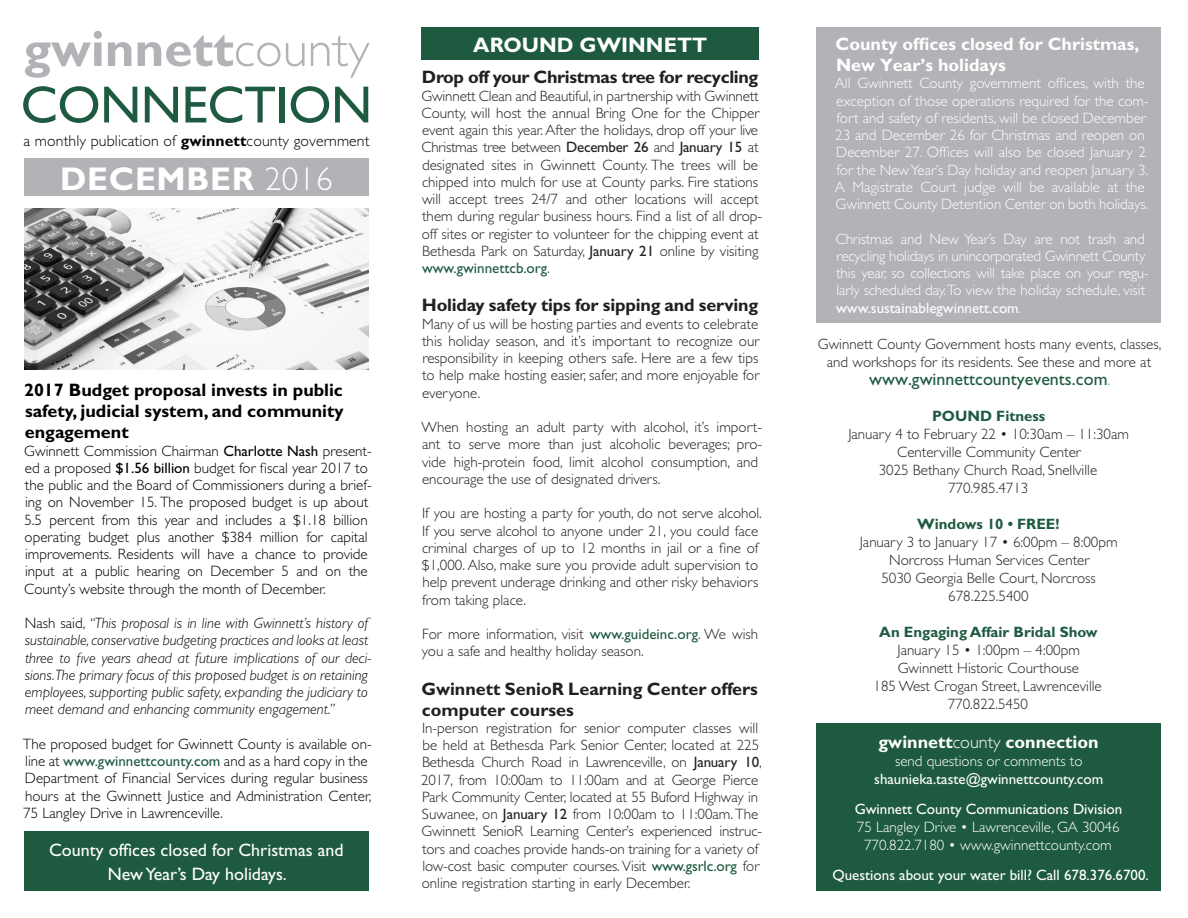
<style>
.page{position:relative;width:1188px;height:918px;background:#fff}
.page>*{position:absolute;margin:0;border:0;box-sizing:border-box;transform-origin:0 0}
.t1{font:52.5px "Gill Sans";letter-spacing:-.005em;color:#1e5a40}
.t2{font:700 51px "Gill Sans";color:#b2b3b7}
.t3{font:700 33px "Gill Sans";letter-spacing:.02em;color:#fff}
.t4{font:700 21px "Gill Sans";color:#fff}
.t5{font:700 18px/21px "Gill Sans";letter-spacing:-.01em;color:#231f20}
.t6{font:700 18px/21px "Gill Sans";color:#010000;text-align:justify}
.t7{font:700 18px "Gill Sans";color:#fff}
.t8{font:18px "Gill Sans";color:#fff}
.t9{font:18px "Gill Sans";color:#1e5a40}
.t10{font:300 15.75px "Gill Sans";letter-spacing:.01em;color:#010000}
.t11{font:300 15px/17.2px "Gill Sans";color:#231f20}
.t12{font:300 15px/17.2px "Gill Sans";color:#fff}
.t13{font:300 15px/17.2px "Gill Sans";color:#010000}
.t14{font:italic 300 15px/17.2px "Gill Sans";color:#010000}
.t15{font:15px "Gill Sans";color:#fff}
.t16{font:700 15px "Gill Sans";color:#1e5a40}
.s1{font-weight:300}
.s2{font-weight:700}
.s3{font-weight:400}
.s4{font-style:normal}
.s5{font-weight:400;color:#1e5a40}
.s6{font-weight:300;font-size:15px;color:#1cb0ca}
</style>
<div class="page">
<div style="left:422px;top:27px;width:337px;height:32px;background:#1e5a40"></div>
<div style="left:817px;top:724px;width:344px;height:167px;background:#1e5a40"></div>
<div style="left:817px;top:27px;width:344px;height:296px;background:#b2b3b7"></div>
<div style="left:24px;top:159px;width:345px;height:37px;background:#b2b3b7"></div>
<div style="left:24px;top:832px;width:345px;height:59px;background:#1e5a40"></div>
<img style="left:24px;top:208px;width:345px;height:161px">
<p class="t2" style="left:23px;top:19px;width:347px">gwinnett<span class="s1">county</span></p>
<p class="t1" style="left:21px;top:75px;width:353px">CONNECTION</p>
<p class="t10" style="left:24px;top:132px;width:347px">a monthly publication of <span class="s2">gwinnett</span>county government</p>
<p class="t3" style="left:60px;top:159px;width:274px">DECEMBER <span class="s1">2016</span></p>
<p class="t6" style="left:24px;top:380px;width:321px">2017 Budget proposal invests in public safety, judicial system, and community engagement</p>
<p class="t13" style="left:24px;top:442px;width:349px">Gwinnett Commission Chairman <span class="s3">Charlotte Nash</span> present&shy;ed a proposed <span class="s3">$1.56 billion</span> budget for fiscal year 2017 to the public and the Board of Commissioners during a brief&shy;ing on November 15. The proposed budget is up about 5.5 percent from this year and includes a $1.18 billion operating budget plus another $384 million for capital improvements. Residents will have a chance to provide input at a public hearing on December 5 and on the County’s website through the month of December.</p>
<p class="t14" style="left:25px;top:615px;width:348px"><span class="s4">Nash said,</span> “This proposal is in line with Gwinnett’s history of sustainable, conservative budgeting practices and looks at least three to five years ahead at future implications of our deci&shy;sions.The primary focus of this proposed budget is on retaining employees, supporting public safety, expanding the judiciary to meet demand and enhancing community engagement.”</p>
<p class="t13" style="left:23px;top:736px;width:350px">The proposed budget for Gwinnett County is available on&shy;line at <span class="s5">www.gwinnettcounty.com</span> and as a hard copy in the Department of Financial Services during regular business hours at the Gwinnett Justice and Administration Center, 75 Langley Drive in Lawrenceville.</p>
<p class="t8" style="left:49px;top:840px;width:296px">County offices closed for Christmas and</p>
<p class="t8" style="left:108px;top:864px;width:181px">New Year’s Day holidays.</p>
<p class="t4" style="left:473px;top:32px;width:235px">AROUND GWINNETT</p>
<p class="t5" style="left:422px;top:67px;width:338px">Drop off your Christmas tree for recycling</p>
<p class="t11" style="left:422px;top:87px;width:342px">Gwinnett Clean and Beautiful, in partnership with Gwinnett County, will host the annual Bring One for the Chipper event again this year. After the holidays, drop off your live Christmas tree between <span class="s3">December 26</span> and <span class="s3">January 15</span> at designated sites in Gwinnett County. The trees will be chipped into mulch for use at County parks. Fire stations will accept trees 24/7 and other locations will accept them during regular business hours. Find a list of all drop&shy;off sites or register to volunteer for the chipping event at Bethesda Park on Saturday, <span class="s3">January 21</span> online by visiting <span class="s5">www.gwinnettcb.org</span>.</p>
<p class="t5" style="left:422px;top:295px;width:338px">Holiday safety tips for sipping and serving</p>
<p class="t11" style="left:422px;top:315px;width:339px;text-align:justify">Many of us will be hosting parties and events to celebrate this holiday season, and it’s important to recognize our responsibility in keeping others safe. Here are a few tips to help make hosting easier, safer, and more enjoyable for everyone.</p>
<p class="t11" style="left:422px;top:419px;width:342px">When hosting an adult party with alcohol, it’s import&shy;ant to serve more than just alcoholic beverages; pro&shy;vide high-protein food, limit alcohol consumption, and encourage the use of designated drivers.</p>
<p class="t11" style="left:422px;top:505px;width:341px">If you are hosting a party for youth, do not serve alcohol.<br>If you serve alcohol to anyone under 21, you could face criminal charges of up to 12 months in jail or a fine of $1,000. Also, make sure you provide adult supervision to help prevent underage drinking and other risky behaviors from taking place.</p>
<p class="t11" style="left:422px;top:626px;width:338px">For more information, visit <span class="s5">www.guideinc.org</span>. We wish you a safe and healthy holiday season.</p>
<p class="t5" style="left:421px;top:678px;width:338px">Gwinnett SenioR Learning Center offers computer courses</p>
<p class="t11" style="left:421px;top:719px;width:343px">In-person registration for senior computer classes will be held at Bethesda Park Senior Center, located at 225<br>Bethesda Church Road in Lawrenceville, on <span class="s3">January 10</span>, 2017, from 10:00am to 11:00am and at George Pierce Park Community Center, located at 55 Buford Highway in Suwanee, on <span class="s3">January 12</span> from 10:00am to 11:00am. The Gwinnett SenioR Learning Center’s experienced instruc&shy;tors and coaches provide hands-on training for a variety of low-cost basic computer courses. Visit <span class="s5">www.gsrlc.org</span> for online registration starting in early December.</p>
<p class="t7" style="left:836px;top:33px;width:305px">County offices closed for Christmas,</p>
<p class="t7" style="left:836px;top:54px;width:171px">New Year’s holidays</p>
<p class="t12" style="left:835px;top:75px;width:315px">All Gwinnett County government offices, with the exception of those operations required for the com&shy;fort and safety of residents, will be closed December 23 and December 26 for Christmas and reopen on December 27. Offices will also be closed January 2 for the New Year’s Day holiday and reopen January 3.<br>A Magistrate Court judge will be available at the Gwinnett County Detention Center on both holidays.</p>
<p class="t12" style="left:836px;top:230px;width:315px">Christmas and New Year’s Day are not trash and recycling holidays in unincorporated Gwinnett County this year, so collections will take place on your regu&shy;larly scheduled day.To view the holiday schedule, visit <span class="s3">www.sustainablegwinnett.com</span>.</p>
<p class="t11" style="left:818px;top:335px;width:345px;line-height:18px;text-align:center">Gwinnett County Government hosts many events, classes, and workshops for its residents. See these and more at</p>
<p class="t9" style="left:869px;top:368px;width:242px">www.gwinnettcountyevents.com<span class="s6">.</span></p>
<p class="t16" style="left:932px;top:407px;width:115px">POUND Fitness</p>
<p class="t11" style="left:848px;top:425px;width:282px">January 4 to February 22 • 10:30am – 11:30am</p>
<p class="t11" style="left:897px;top:443px;width:185px">Centerville Community Center</p>
<p class="t11" style="left:879px;top:461px;width:220px">3025 Bethany Church Road, Snellville</p>
<p class="t11" style="left:948px;top:479px;width:82px">770.985.4713</p>
<p class="t16" style="left:917px;top:515px;width:144px">Windows 10 • FREE!</p>
<p class="t11" style="left:860px;top:533px;width:259px">January 3 to January 17 • 6:00pm – 8:00pm</p>
<p class="t11" style="left:889px;top:551px;width:202px">Norcross Human Services Center</p>
<p class="t11" style="left:881px;top:569px;width:216px">5030 Georgia Belle Court, Norcross</p>
<p class="t11" style="left:948px;top:587px;width:82px">678.225.5400</p>
<p class="t16" style="left:879px;top:623px;width:220px">An Engaging Affair Bridal Show</p>
<p class="t11" style="left:898px;top:641px;width:184px">January 15 • 1:00pm – 4:00pm</p>
<p class="t11" style="left:898px;top:659px;width:183px">Gwinnett Historic Courthouse</p>
<p class="t11" style="left:874px;top:677px;width:230px">185 West Crogan Street, Lawrenceville</p>
<p class="t11" style="left:948px;top:695px;width:82px">770.822.5450</p>
<p class="t7" style="left:879px;top:731px;width:222px">gwinnett<span class="s1">county</span> connection</p>
<p class="t12" style="left:895px;top:752px;width:189px">send questions or comments to</p>
<p class="t15" style="left:874px;top:770px;width:231px">shaunieka.taste@gwinnettcounty.com</p>
<p class="t15" style="left:855px;top:800px;width:269px">Gwinnett County Communications Division</p>
<p class="t12" style="left:857px;top:818px;width:264px;line-height:18px;text-align:center">75 Langley Drive • Lawrenceville, GA 30046<br>770.822.7180 • www.gwinnettcounty.com</p>
<p class="t15" style="left:832px;top:866px;width:318px">Questions about your water bill? Call 678.376.6700.</p>
</div>
